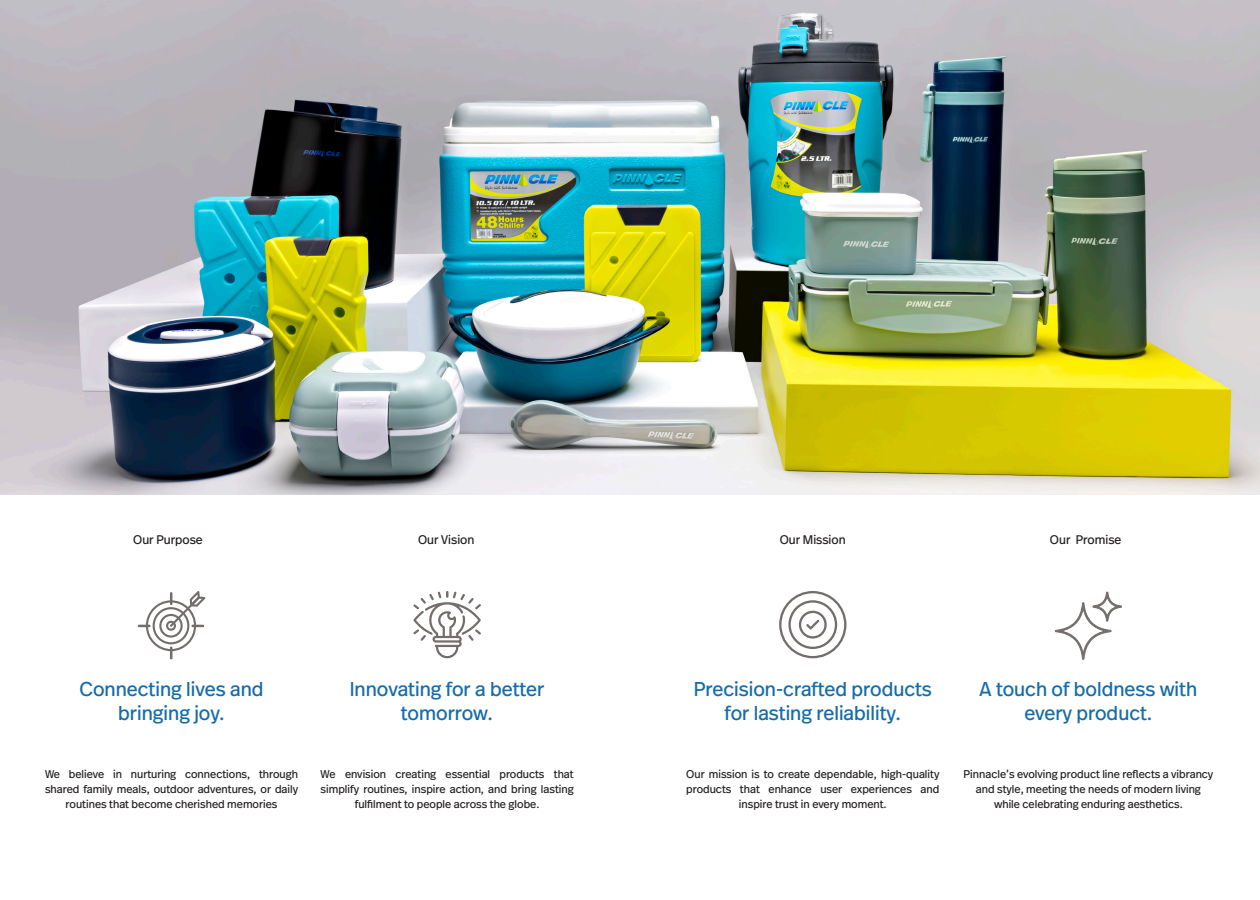
<style>
.page{position:relative;width:1260px;height:900px;background:#fff}
.page>*{position:absolute;margin:0;border:0;box-sizing:border-box;transform-origin:0 0}
.t1{font:20px/24px "Real Head Pro";color:#166caa;text-align:center}
.Body{font:12.5px "Real Head Pro";color:#231f20}
.Body-2{font:11.25px/15px "Real Head Pro";color:#231f20;text-align:center}
</style>
<div class="page">
<img style="left:0;top:0;width:1260px;height:494px">
<svg style="left:138px;top:591px;width:67px;height:68px"></svg>
<svg style="left:413px;top:591px;width:68px;height:67px"></svg>
<svg style="left:779px;top:591px;width:67px;height:67px"></svg>
<svg style="left:1055px;top:592px;width:67px;height:68px"></svg>
<p class="Body" style="left:133px;top:531px;width:71px">Our Purpose</p>
<p class="Body" style="left:418px;top:531px;width:58px">Our Vision</p>
<p class="Body" style="left:780px;top:531px;width:67px">Our Mission</p>
<p class="Body" style="left:1050px;top:531px;width:73px">Our Promise</p>
<p class="t1" style="left:80px;top:676px;width:186px">Connecting lives and</p>
<p class="t1" style="left:118px;top:700px;width:108px">bringing joy.</p>
<p class="t1" style="left:350px;top:676px;width:196px">Innovating for a better tomorrow.</p>
<p class="Body-2" style="left:45px;top:766px;width:255px">We believe in nurturing connections, through shared family meals, outdoor adventures, or daily routines that become cherished memories</p>
<p class="Body-2" style="left:321px;top:766px;width:255px">We envision creating essential products that simplify routines, inspire action, and bring lasting fulfilment to people across the globe.</p>
<p class="t1" style="left:694px;top:676px;width:239px">Precision-crafted products for lasting reliability.</p>
<p class="t1" style="left:980px;top:676px;width:219px">A touch of boldness with every product.</p>
<p class="Body-2" style="left:686px;top:766px;width:255px">Our mission is to create dependable, high-quality products that enhance user experiences and inspire trust in every moment.</p>
<p class="Body-2" style="left:964px;top:766px;width:251px">Pinnacle’s evolving product line reflects a vibrancy and style, meeting the needs of modern living while celebrating enduring aesthetics.</p>
</div>
